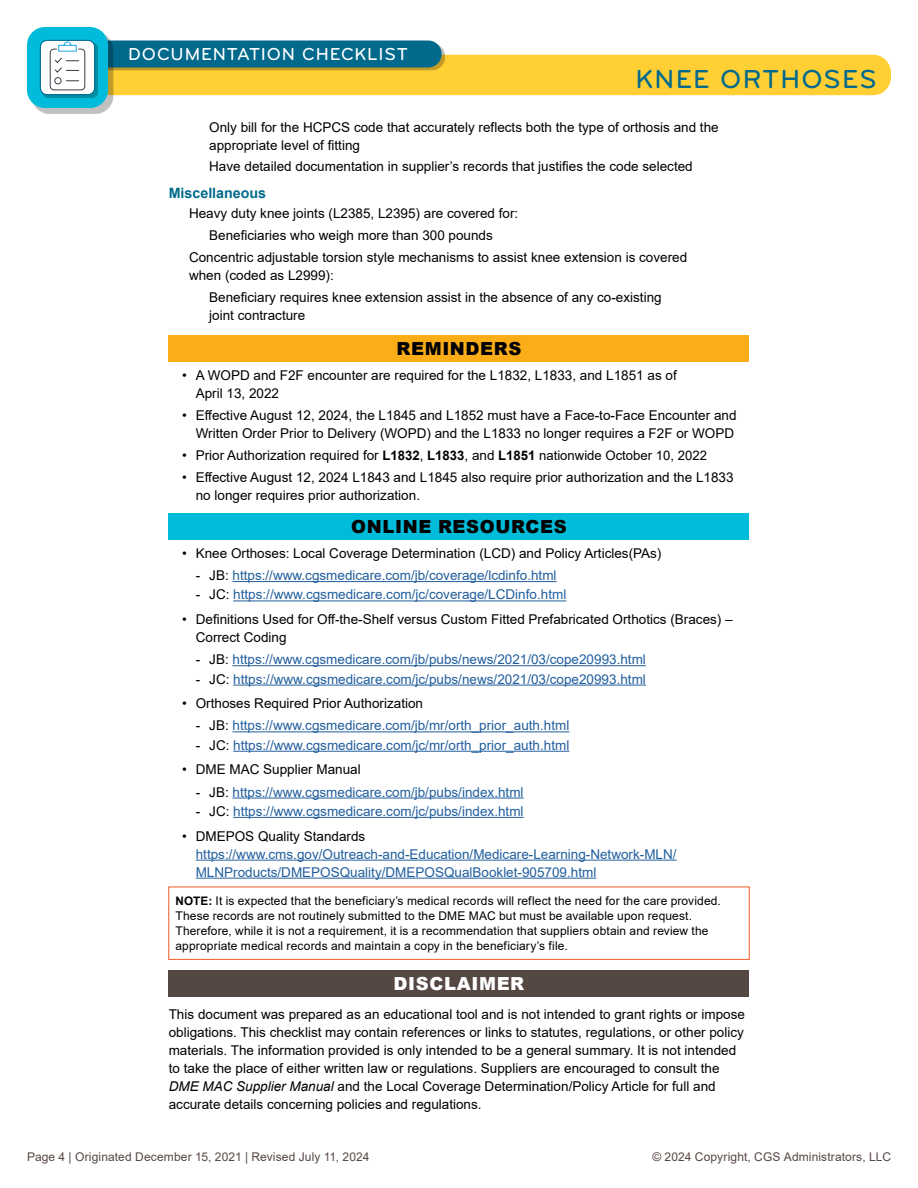
<style>
.page{position:relative;width:918px;height:1188px;background:#fff}
.page>*{position:absolute;margin:0;border:0;box-sizing:border-box;transform-origin:0 0}
.t1{font:500 27px "Bryant Pro";letter-spacing:.045em;color:#00698c}
.t2{font:900 18px "Arial";letter-spacing:.035em;color:#000}
.t3{font:500 18px "Bryant Pro";letter-spacing:.045em;color:#fff}
.t4{font:900 18px "Arial";letter-spacing:.035em;color:#fff}
.t5{font:700 14.25px "Arial";color:#00698c}
.t6{font:13.5px/18px "Arial";color:#000}
.t7{font:13.5px/18px "Arial";color:#215e9e}
.t8{font:12px/15px "Arial";letter-spacing:.01em;color:#000}
.t9{font:12px "Arial";letter-spacing:.01em;color:#554742}
.s1{font-weight:700;font-size:13.2px}
.s2{font-size:13.2px}
.s3{color:#000}
.s4{font-weight:700;font-size:11.7px}
.s5{font-style:italic}
</style>
<div class="page">
<div style="left:94px;top:55px;width:797px;height:40px;background:#ffcf34;border-radius:18px"></div>
<div style="left:97px;top:43px;width:347px;height:27px;background:#000;opacity:.25"></div>
<div style="left:94px;top:40px;width:348px;height:28px;background:#00698c;border-radius:14px"></div>
<div style="left:32px;top:32px;width:82px;height:82px;background:#000;opacity:.25"></div>
<div style="left:27px;top:27px;width:81px;height:81px;background:#00bcda;border-radius:18px"></div>
<div style="left:42px;top:42px;width:56px;height:56px;background:#008da4"></div>
<div style="left:40px;top:40px;width:55px;height:55px;background:#fff;border-radius:7px"></div>
<div style="left:50px;top:49px;width:35px;height:41px;border:1px solid #3a3b47;border-radius:4px"></div>
<svg style="left:54px;top:42px;width:25px;height:43px"></svg>
<div style="left:40px;top:40px;width:55px;height:55px;border:1px solid #00698c;border-radius:7px"></div>
<div style="left:169px;top:336px;width:580px;height:26px;background:#fbad18"></div>
<div style="left:169px;top:514px;width:580px;height:26px;background:#00bcda"></div>
<hr style="left:233px;top:581px;width:324px;height:1px;background:#215e9e">
<hr style="left:233px;top:601px;width:333px;height:1px;background:#215e9e">
<hr style="left:233px;top:665px;width:413px;height:1px;background:#215e9e">
<hr style="left:233px;top:685px;width:413px;height:1px;background:#215e9e">
<hr style="left:233px;top:732px;width:336px;height:1px;background:#215e9e">
<hr style="left:233px;top:751px;width:336px;height:1px;background:#215e9e">
<hr style="left:233px;top:798px;width:291px;height:1px;background:#215e9e">
<hr style="left:233px;top:817px;width:291px;height:1px;background:#215e9e">
<hr style="left:196px;top:860px;width:481px;height:1px;background:#215e9e">
<hr style="left:196px;top:878px;width:400px;height:1px;background:#215e9e">
<div style="left:168px;top:887px;width:582px;height:73px;border:1px solid #f15d26"></div>
<div style="left:169px;top:970px;width:580px;height:26px;background:#554742"></div>
<h2 class="t3" style="left:128px;top:43px;width:281px">DOCUMENTATION CHECKLIST</h2>
<h1 class="t1" style="left:636px;top:63px;width:243px">KNEE ORTHOSES</h1>
<p class="t6" style="left:209px;top:118px;width:511px">Only bill for the HCPCS code that accurately reflects both the type of orthosis and the appropriate level of fitting</p>
<p class="t6" style="left:209px;top:157px;width:485px">Have detailed documentation in supplier’s records that justifies the code selected</p>
<p class="t5" style="left:169px;top:183px;width:99px">Miscellaneous</p>
<p class="t6" style="left:189px;top:204px;width:331px">Heavy duty knee joints (L2385, L2395) are covered for:</p>
<p class="t6" style="left:209px;top:226px;width:285px">Beneficiaries who weigh more than 300 pounds</p>
<p class="t6" style="left:189px;top:248px;width:500px">Concentric adjustable torsion style mechanisms to assist knee extension is covered</p>
<p class="t6" style="left:209px;top:264px;width:454px;line-height:22px;text-indent:-20px">when (coded as L2999):<br>Beneficiary requires knee extension assist in the absence of any co-existing</p>
<p class="t6" style="left:209px;top:306px;width:98px">joint contracture</p>
<h2 class="t2" style="left:396px;top:336px;width:127px">REMINDERS</h2>
<p class="t6" style="left:196px;top:366px;width:483px;text-indent:-14px">• A WOPD and F2F encounter are required for the L1832, L1833, and L1851 as of<br>April 13, 2022</p>
<p class="t6" style="left:182px;top:406px;width:556px;text-align:right">• Effective August 12, 2024, the L1845 and L1852 must have a Face-to-Face Encounter and<br>Written Order Prior to Delivery (WOPD) and the L1833 no longer requires a F2F or WOPD</p>
<p class="t6" style="left:182px;top:446px;width:526px">• Prior Authorization required for <span class="s1">L1832</span>, <span class="s1">L1833</span>, and <span class="s1">L1851</span> <span class="s2">nationwide October 10, 2022</span></p>
<p class="t6" style="left:196px;top:468px;width:539px;text-indent:-14px">• Effective August 12, 2024 L1843 and L1845 also require prior authorization and the L1833 no longer requires prior authorization.</p>
<h2 class="t2" style="left:351px;top:514px;width:217px">ONLINE RESOURCES</h2>
<p class="t6" style="left:182px;top:544px;width:481px">• Knee Orthoses: Local Coverage Determination (LCD) and Policy Articles(PAs)</p>
<p class="t7" style="left:196px;top:566px;width:362px"><span class="s3">- JB:</span> https://www.cgsmedicare.com/jb/coverage/lcdinfo.html</p>
<p class="t7" style="left:196px;top:586px;width:372px"><span class="s3">- JC:</span> https://www.cgsmedicare.com/jc/coverage/LCDinfo.html</p>
<p class="t6" style="left:196px;top:610px;width:538px;text-indent:-14px">• Definitions Used for Off-the-Shelf versus Custom Fitted Prefabricated Orthotics (Braces) –<br>Correct Coding</p>
<p class="t7" style="left:196px;top:650px;width:452px"><span class="s3">- JB:</span> https://www.cgsmedicare.com/jb/pubs/news/2021/03/cope20993.html</p>
<p class="t7" style="left:196px;top:670px;width:452px"><span class="s3">- JC:</span> https://www.cgsmedicare.com/jc/pubs/news/2021/03/cope20993.html</p>
<p class="t6" style="left:182px;top:695px;width:242px">• Orthoses Required Prior Authorization</p>
<p class="t7" style="left:196px;top:717px;width:375px"><span class="s3">- JB:</span> https://www.cgsmedicare.com/jb/mr/orth_prior_auth.html</p>
<p class="t7" style="left:196px;top:736px;width:375px"><span class="s3">- JC:</span> https://www.cgsmedicare.com/jc/mr/orth_prior_auth.html</p>
<p class="t6" style="left:182px;top:761px;width:180px">• DME MAC Supplier Manual</p>
<p class="t7" style="left:196px;top:783px;width:329px"><span class="s3">- JB:</span> https://www.cgsmedicare.com/jb/pubs/index.html</p>
<p class="t7" style="left:196px;top:802px;width:329px"><span class="s3">- JC:</span> https://www.cgsmedicare.com/jc/pubs/index.html</p>
<p class="t6" style="left:182px;top:827px;width:185px">• DMEPOS Quality Standards</p>
<p class="t7" style="left:196px;top:845px;width:482px">https://www.cms.gov/Outreach-and-Education/Medicare-Learning-Network-MLN/<br>MLNProducts/DMEPOSQuality/DMEPOSQualBooklet-905709.html</p>
<p class="t8" style="left:176px;top:893px;width:547px"><span class="s4">NOTE:</span> It is expected that the beneficiary’s medical records will reflect the need for the care provided.<br>These records are not routinely submitted to the DME MAC but must be available upon request.<br>Therefore, while it is not a requirement, it is a recommendation that suppliers obtain and review the appropriate medical records and maintain a copy in the beneficiary’s file.</p>
<h2 class="t4" style="left:394px;top:970px;width:132px">DISCLAIMER</h2>
<p class="t6" style="left:169px;top:1005px;width:578px">This document was prepared as an educational tool and is not intended to grant rights or impose obligations. This checklist may contain references or links to statutes, regulations, or other policy materials. The information provided is only intended to be a general summary. It is not intended to take the place of either written law or regulations. Suppliers are encouraged to consult the <span class="s5">DME MAC Supplier Manual</span> and the Local Coverage Determination/Policy Article for full and accurate details concerning policies and regulations.</p>
<p class="t9" style="left:27px;top:1149px;width:344px">Page 4 | Originated December 15, 2021 | Revised July 11, 2024</p>
<p class="t9" style="left:652px;top:1149px;width:240px">© 2024 Copyright, CGS Administrators, LLC</p>
</div>
